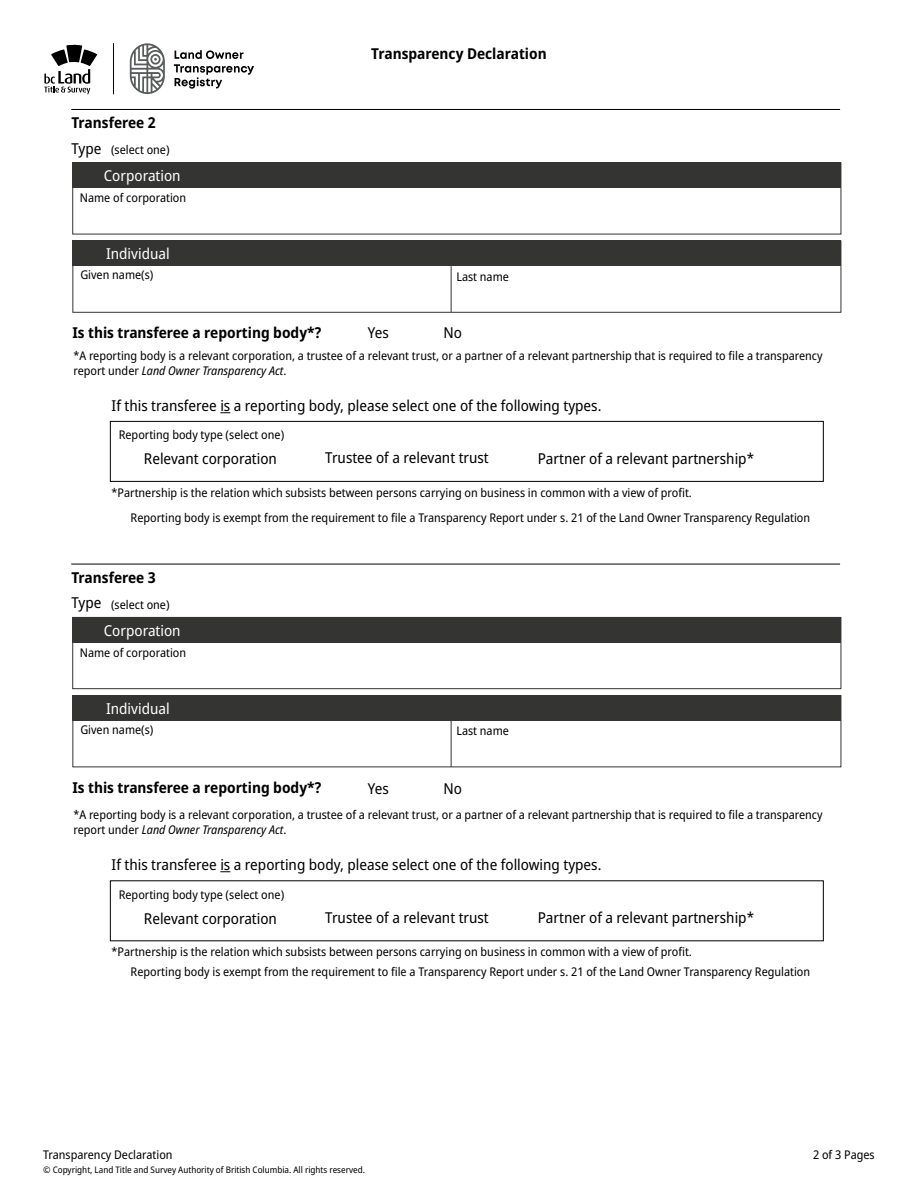
<style>
.page{position:relative;width:918px;height:1188px;background:#fff}
.page>*{position:absolute;margin:0;border:0;box-sizing:border-box;transform-origin:0 0}
.t1{font:semi-condensed 15px "Noto Sans";color:#000}
.t2{font:700 semi-condensed 15px "Noto Sans";color:#000}
.t3{font:semi-condensed 15px "Noto Sans";color:#fff}
.t4{font:semi-condensed 12px/15px "Noto Sans";color:#000}
.t5{font:semi-condensed 9px "Noto Sans";color:#000}
.s1{font-style:italic}
</style>
<div class="page">
<hr style="left:113px;top:43px;width:1px;height:51px;background:#000">
<svg style="left:174px;top:50px;width:80px;height:39px"></svg>
<svg style="left:130px;top:43px;width:35px;height:51px"></svg>
<svg style="left:44px;top:45px;width:53px;height:49px"></svg>
<div style="left:110px;top:421px;width:714px;height:61px;border:1px solid #000"></div>
<div style="left:72px;top:241px;width:769px;height:72px;background:#fff;border:1px solid #343433"></div>
<div style="left:72px;top:617px;width:769px;height:72px;border:1px solid #343433"></div>
<div style="left:72px;top:241px;width:769px;height:25px;background:#343433"></div>
<div style="left:72px;top:695px;width:769px;height:25px;background:#343433"></div>
<div style="left:72px;top:162px;width:769px;height:26px;background:#343433"></div>
<div style="left:72px;top:617px;width:769px;height:25px;background:#343433"></div>
<hr style="left:451px;top:266px;width:1px;height:46px;background:#343433">
<hr style="left:451px;top:721px;width:1px;height:46px;background:#343433">
<hr style="left:71px;top:109px;width:769px;height:1px;background:#000101">
<hr style="left:71px;top:564px;width:769px;height:1px;background:#000101">
<p class="t2" style="left:71px;top:112px;width:86px">Transferee 2</p>
<p class="t1" style="left:71px;top:138px;width:32px">Type</p>
<p class="t4" style="left:111px;top:142px;width:60px">(select one)</p>
<p class="t3" style="left:104px;top:165px;width:78px">Corporation</p>
<p class="t4" style="left:80px;top:191px;width:108px">Name of corporation</p>
<p class="t3" style="left:106px;top:243px;width:65px">Individual</p>
<p class="t4" style="left:80px;top:268px;width:75px">Given name(s)</p>
<p class="t2" style="left:72px;top:322px;width:250px">Is this transferee a reporting body*?</p>
<p class="t2" style="left:371px;top:43px;width:177px">Transparency Declaration</p>
<p class="t1" style="left:368px;top:322px;width:22px">Yes</p>
<p class="t4" style="left:456px;top:269px;width:54px">Last name</p>
<p class="t1" style="left:444px;top:322px;width:20px">No</p>
<p class="t4" style="left:73px;top:348px;width:751px">*A reporting body is a relevant corporation, a trustee of a relevant trust, or a partner of a relevant partnership that is required to file a transparency report under <span class="s1">Land Owner Transparency Act</span>.</p>
<p class="t1" style="left:112px;top:395px;width:491px">If this transferee is a reporting body, please select one of the following types.</p>
<p class="t4" style="left:119px;top:428px;width:167px">Reporting body type (select one)</p>
<p class="t1" style="left:144px;top:448px;width:135px">Relevant corporation</p>
<p class="t1" style="left:325px;top:448px;width:165px">Trustee of a relevant trust</p>
<p class="t1" style="left:538px;top:448px;width:218px">Partner of a relevant partnership*</p>
<p class="t4" style="left:112px;top:486px;width:582px">*Partnership is the relation which subsists between persons carrying on business in common with a view of profit.</p>
<p class="t4" style="left:131px;top:510px;width:681px">Reporting body is exempt from the requirement to file a Transparency Report under s. 21 of the Land Owner Transparency Regulation</p>
<p class="t2" style="left:71px;top:567px;width:86px">Transferee 3</p>
<p class="t1" style="left:71px;top:593px;width:32px">Type</p>
<p class="t4" style="left:111px;top:597px;width:60px">(select one)</p>
<p class="t3" style="left:104px;top:620px;width:78px">Corporation</p>
<p class="t4" style="left:80px;top:645px;width:108px">Name of corporation</p>
<p class="t3" style="left:106px;top:698px;width:65px">Individual</p>
<p class="t4" style="left:80px;top:722px;width:75px">Given name(s)</p>
<p class="t2" style="left:72px;top:776px;width:250px">Is this transferee a reporting body*?</p>
<p class="t1" style="left:368px;top:778px;width:22px">Yes</p>
<p class="t4" style="left:456px;top:724px;width:54px">Last name</p>
<p class="t1" style="left:444px;top:778px;width:20px">No</p>
<p class="t4" style="left:73px;top:807px;width:751px">*A reporting body is a relevant corporation, a trustee of a relevant trust, or a partner of a relevant partnership that is required to file a transparency report under <span class="s1">Land Owner Transparency Act</span>.</p>
<p class="t1" style="left:112px;top:854px;width:491px">If this transferee is a reporting body, please select one of the following types.</p>
<p class="t4" style="left:119px;top:887px;width:167px">Reporting body type (select one)</p>
<p class="t1" style="left:144px;top:908px;width:135px">Relevant corporation</p>
<p class="t1" style="left:325px;top:907px;width:165px">Trustee of a relevant trust</p>
<p class="t1" style="left:538px;top:907px;width:218px">Partner of a relevant partnership*</p>
<p class="t4" style="left:112px;top:945px;width:582px">*Partnership is the relation which subsists between persons carrying on business in common with a view of profit.</p>
<p class="t4" style="left:131px;top:965px;width:681px">Reporting body is exempt from the requirement to file a Transparency Report under s. 21 of the Land Owner Transparency Regulation</p>
<p class="t4" style="left:43px;top:1148px;width:131px">Transparency Declaration</p>
<p class="t4" style="left:813px;top:1148px;width:63px">2 of 3 Pages</p>
<p class="t5" style="left:43px;top:1164px;width:323px">© Copyright, Land Title and Survey Authority of British Columbia. All rights reserved.</p>
</div>
